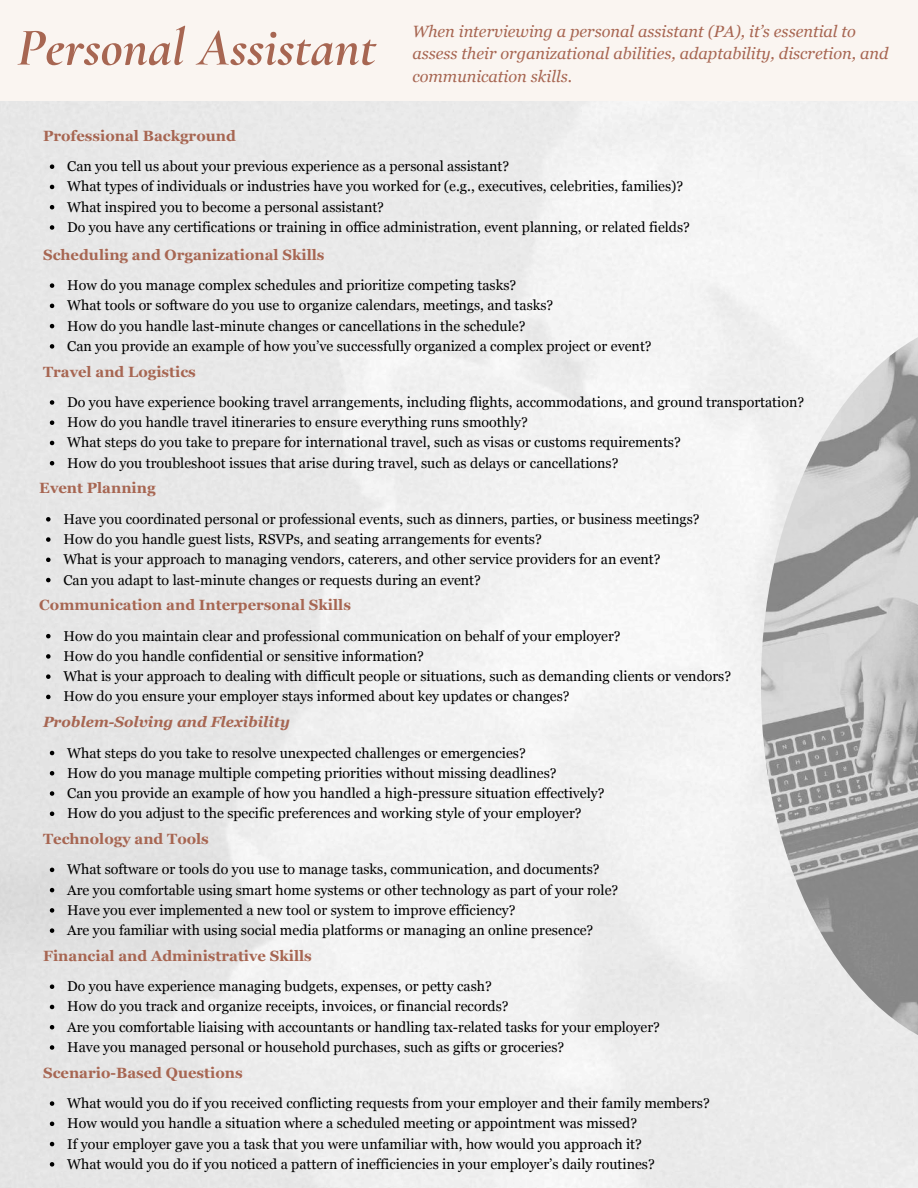
<style>
.page{position:relative;width:918px;height:1188px;background:#fff}
.page>*{position:absolute;margin:0;border:0;box-sizing:border-box;transform-origin:0 0}
.t1{font:italic 700 53.7px "Cormorant Garamond";color:#a76652}
.t2{font:italic 16.35px/22.5px "Georgia";color:#a76652}
.t3{font:700 14.85px "Georgia";color:#a76652}
.t4{font:italic 700 14.85px "Georgia";color:#a76652}
.t5{font:14.25px/20.2px "Georgia";color:#000}
</style>
<div class="page">
<div style="left:0;top:0;width:918px;height:101px;background:#faf5f1"></div>
<img style="left:761px;top:317px;width:157px;height:739px">
<svg style="left:50px;top:164px;width:4px;height:5px"></svg>
<svg style="left:50px;top:185px;width:4px;height:4px"></svg>
<svg style="left:50px;top:205px;width:4px;height:4px"></svg>
<svg style="left:50px;top:225px;width:4px;height:5px"></svg>
<svg style="left:50px;top:283px;width:4px;height:5px"></svg>
<svg style="left:50px;top:304px;width:4px;height:4px"></svg>
<svg style="left:50px;top:324px;width:4px;height:4px"></svg>
<svg style="left:50px;top:344px;width:4px;height:5px"></svg>
<svg style="left:50px;top:400px;width:4px;height:5px"></svg>
<svg style="left:50px;top:420px;width:4px;height:5px"></svg>
<svg style="left:50px;top:441px;width:4px;height:4px"></svg>
<svg style="left:50px;top:461px;width:4px;height:4px"></svg>
<svg style="left:46px;top:517px;width:5px;height:5px"></svg>
<svg style="left:46px;top:537px;width:5px;height:5px"></svg>
<svg style="left:46px;top:558px;width:5px;height:4px"></svg>
<svg style="left:46px;top:578px;width:5px;height:4px"></svg>
<svg style="left:46px;top:634px;width:5px;height:4px"></svg>
<svg style="left:46px;top:654px;width:5px;height:5px"></svg>
<svg style="left:46px;top:674px;width:5px;height:5px"></svg>
<svg style="left:46px;top:695px;width:5px;height:4px"></svg>
<svg style="left:50px;top:751px;width:4px;height:4px"></svg>
<svg style="left:50px;top:771px;width:4px;height:5px"></svg>
<svg style="left:50px;top:791px;width:4px;height:5px"></svg>
<svg style="left:50px;top:812px;width:4px;height:4px"></svg>
<svg style="left:50px;top:868px;width:4px;height:4px"></svg>
<svg style="left:50px;top:888px;width:4px;height:4px"></svg>
<svg style="left:50px;top:908px;width:4px;height:5px"></svg>
<svg style="left:50px;top:928px;width:4px;height:5px"></svg>
<svg style="left:50px;top:984px;width:4px;height:5px"></svg>
<svg style="left:50px;top:1005px;width:4px;height:4px"></svg>
<svg style="left:50px;top:1025px;width:4px;height:4px"></svg>
<svg style="left:50px;top:1045px;width:4px;height:5px"></svg>
<svg style="left:50px;top:1101px;width:4px;height:5px"></svg>
<svg style="left:50px;top:1122px;width:4px;height:4px"></svg>
<svg style="left:50px;top:1142px;width:4px;height:4px"></svg>
<svg style="left:50px;top:1162px;width:4px;height:5px"></svg>
<h1 class="t1" style="left:17px;top:15px;width:361px">Personal Assistant</h1>
<p class="t3" style="left:43px;top:127px;width:194px">Professional Background</p>
<p class="t2" style="left:412px;top:20px;width:478px">When interviewing a personal assistant (PA), it’s essential to assess their organizational abilities, adaptability, discretion, and communication skills.</p>
<p class="t5" style="left:67px;top:156px;width:624px">Can you tell us about your previous experience as a personal assistant?<br>What types of individuals or industries have you worked for (e.g., executives, celebrities, families)?<br>What inspired you to become a personal assistant?<br>Do you have any certifications or training in office administration, event planning, or related fields?</p>
<p class="t3" style="left:43px;top:246px;width:283px">Scheduling and Organizational Skills</p>
<p class="t5" style="left:67px;top:275px;width:586px">How do you manage complex schedules and prioritize competing tasks?<br>What tools or software do you use to organize calendars, meetings, and tasks?<br>How do you handle last-minute changes or cancellations in the schedule?<br>Can you provide an example of how you’ve successfully organized a complex project or event?</p>
<p class="t3" style="left:43px;top:363px;width:154px">Travel and Logistics</p>
<p class="t5" style="left:67px;top:392px;width:738px">Do you have experience booking travel arrangements, including flights, accommodations, and ground transportation?<br>How do you handle travel itineraries to ensure everything runs smoothly?<br>What steps do you take to prepare for international travel, such as visas or customs requirements?<br>How do you troubleshoot issues that arise during travel, such as delays or cancellations?</p>
<p class="t3" style="left:39px;top:480px;width:118px">Event Planning</p>
<p class="t5" style="left:63px;top:509px;width:638px">Have you coordinated personal or professional events, such as dinners, parties, or business meetings?<br>How do you handle guest lists, RSVPs, and seating arrangements for events?<br>What is your approach to managing vendors, caterers, and other service providers for an event?<br>Can you adapt to last-minute changes or requests during an event?</p>
<p class="t3" style="left:39px;top:597px;width:313px">Communication and Interpersonal Skills</p>
<p class="t5" style="left:63px;top:626px;width:669px">How do you maintain clear and professional communication on behalf of your employer?<br>How do you handle confidential or sensitive information?<br>What is your approach to dealing with difficult people or situations, such as demanding clients or vendors?<br>How do you ensure your employer stays informed about key updates or changes?</p>
<p class="t4" style="left:43px;top:713px;width:249px">Problem-Solving and Flexibility</p>
<p class="t5" style="left:67px;top:742px;width:539px">What steps do you take to resolve unexpected challenges or emergencies?<br>How do you manage multiple competing priorities without missing deadlines?<br>Can you provide an example of how you handled a high-pressure situation effectively?<br>How do you adjust to the specific preferences and working style of your employer?</p>
<p class="t3" style="left:43px;top:830px;width:167px">Technology and Tools</p>
<p class="t5" style="left:67px;top:859px;width:553px">What software or tools do you use to manage tasks, communication, and documents?<br>Are you comfortable using smart home systems or other technology as part of your role?<br>Have you ever implemented a new tool or system to improve efficiency?<br>Are you familiar with using social media platforms or managing an online presence?</p>
<p class="t3" style="left:43px;top:947px;width:270px">Financial and Administrative Skills</p>
<p class="t5" style="left:67px;top:976px;width:594px">Do you have experience managing budgets, expenses, or petty cash?<br>How do you track and organize receipts, invoices, or financial records?<br>Are you comfortable liaising with accountants or handling tax-related tasks for your employer?<br>Have you managed personal or household purchases, such as gifts or groceries?</p>
<p class="t3" style="left:43px;top:1064px;width:201px">Scenario-Based Questions</p>
<p class="t5" style="left:67px;top:1093px;width:644px">What would you do if you received conflicting requests from your employer and their family members?<br>How would you handle a situation where a scheduled meeting or appointment was missed?<br>If your employer gave you a task that you were unfamiliar with, how would you approach it?<br>What would you do if you noticed a pattern of inefficiencies in your employer’s daily routines?</p>
</div>
